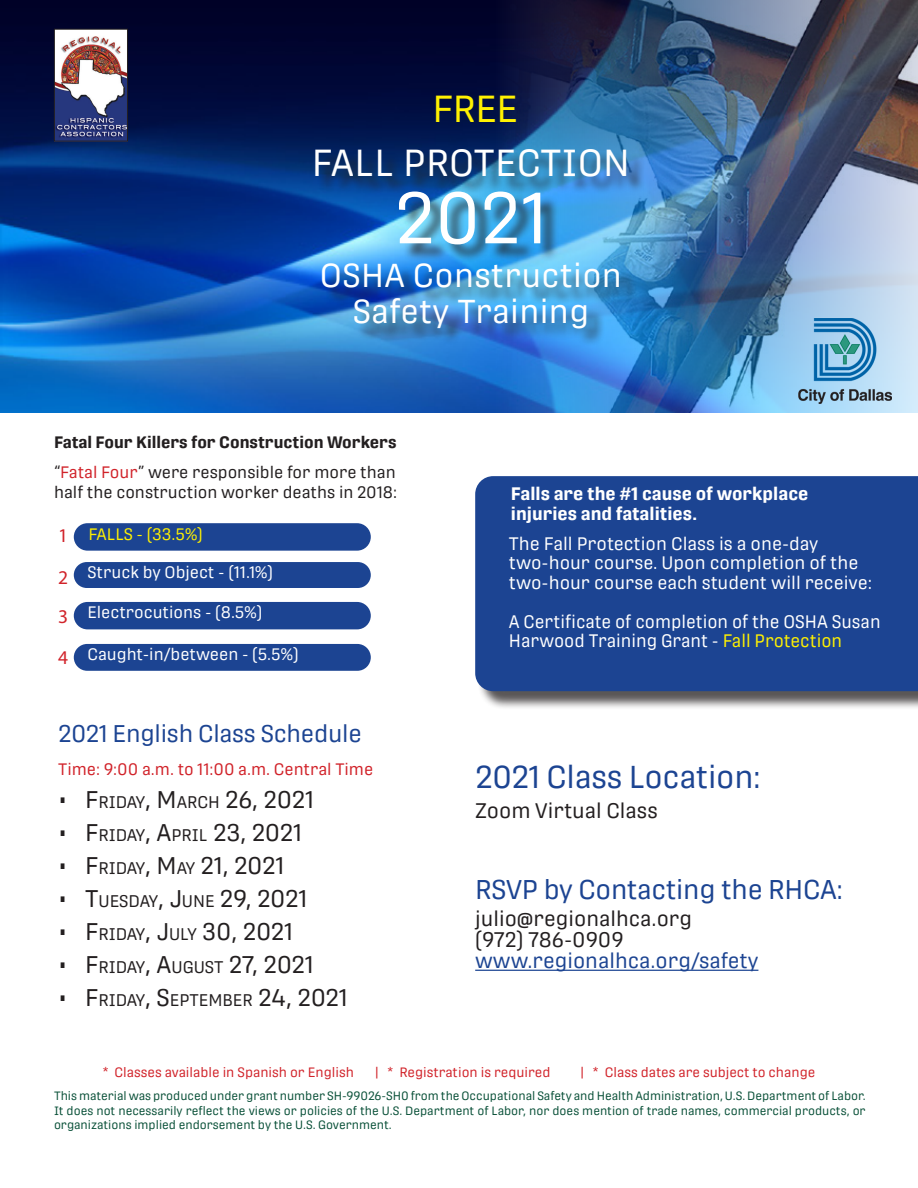
<style>
.page{position:relative;width:918px;height:1188px;background:#fff}
.page>*{position:absolute;margin:0;border:0;box-sizing:border-box;transform-origin:0 0}
.t1{font:72px "Protipo";color:#fff}
.t2{font:37.5px "Protipo";letter-spacing:.01em;color:#fff}
.t3{font:37.5px "Protipo";color:#fff101}
.t4{font:33px "Protipo";letter-spacing:.01em;color:#fff}
.t5{font:31.5px "Protipo";letter-spacing:-.01em;color:#1c4492}
.t6{font:27px "Protipo";letter-spacing:-.01em;color:#1c4492}
.t7{font:24px "Protipo";letter-spacing:-.01em;color:#231f20}
.t8{font:24px "Protipo";letter-spacing:-.01em;color:#1c4492}
.t9{font:21px "Protipo";color:#231f20}
.t10{font:21px "Protipo";color:#1c4492}
.t11{font:19.5px "Myriad Pro";color:#d1232a}
.t12{font:18px/19.5px "Protipo";color:#fff}
.t13{font:700 18px/19.5px "Protipo";color:#fff}
.t14{font:16.8px "Protipo";color:#231f20}
.t15{font:16.5px/19.8px "Protipo";color:#231f20}
.t16{font:16.5px "Protipo";color:#fff}
.t17{font:700 16.5px "Protipo";color:#231f20}
.t18{font:16.5px "Protipo";color:#d1232a}
.t19{font:16.5px "Protipo";letter-spacing:-.005em;color:#fff101}
.t20{font:13.5px "Protipo";color:#d1232a}
.t21{font:12px/14.4px "Protipo";color:#095038;text-align:justify}
.s1{color:#d1232a}
.s2{font-size:16.8px}
.s3{font-size:24px}
.s4{color:#fff101}
</style>
<div class="page">
<img style="left:0;top:0;width:918px;height:412px">
<div style="left:74px;top:562px;width:297px;height:26px;background:#1c4492;border-radius:13px"></div>
<div style="left:74px;top:602px;width:297px;height:27px;background:#1c4492;border-radius:14px"></div>
<div style="left:74px;top:644px;width:297px;height:27px;background:#1c4492;border-radius:13px"></div>
<hr style="left:475px;top:970px;width:283px;height:1px;background:#1c4492">
<div style="left:74px;top:523px;width:297px;height:28px;background:#1c4492;border-radius:14px"></div>
<img style="left:56px;top:31px;width:70px;height:109px">
<div style="left:54px;top:29px;width:74px;height:113px;border:1px solid #231f20"></div>
<div style="left:318px;top:151px;width:327px;height:196px;background:#231f20;opacity:.75"></div>
<div style="left:477px;top:479px;width:441px;height:231px;background:#231f20;opacity:.75"></div>
<div style="left:475px;top:476px;width:443px;height:215px;background:#1c4492"></div>
<img style="left:769px;top:314px;width:149px;height:98px">
<p class="t3" style="left:432px;top:87px;width:87px">FREE</p>
<p class="t2" style="left:312px;top:141px;width:320px">FALL PROTECTION</p>
<p class="t1" style="left:394px;top:176px;width:155px">2021</p>
<p class="t4" style="left:320px;top:256px;width:304px">OSHA Construction</p>
<p class="t4" style="left:353px;top:292px;width:238px">Safety Training</p>
<p class="t17" style="left:54px;top:432px;width:344px">Fatal Four Killers for Construction Workers</p>
<p class="t15" style="left:54px;top:462px;width:344px">“<span class="s1">Fatal Four</span>” were responsible for more than half the construction worker deaths in 2018:</p>
<p class="t11" style="left:58px;top:524px;width:12px">1</p>
<p class="t19" style="left:88px;top:524px;width:116px">FALLS - (33.5%)</p>
<p class="t11" style="left:58px;top:566px;width:12px">2</p>
<p class="t16" style="left:87px;top:563px;width:187px">Struck by Object - (11.1%)</p>
<p class="t16" style="left:87px;top:603px;width:176px">Electrocutions - (8.5%)</p>
<p class="t11" style="left:58px;top:605px;width:12px">3</p>
<p class="t11" style="left:58px;top:645px;width:12px">4</p>
<p class="t16" style="left:87px;top:645px;width:213px">Caught-in/between - (5.5%)</p>
<p class="t8" style="left:58px;top:720px;width:305px">2021 English Class Schedule</p>
<p class="t18" style="left:58px;top:760px;width:317px">Time: 9:00 a.m. to 11:00 a.m. Central Time</p>
<p class="t7" style="left:58px;top:786px;width:257px">• F<span class="s2">RIDAY</span>, M<span class="s2">ARCH</span> 26, 2021</p>
<p class="t7" style="left:58px;top:819px;width:245px">• F<span class="s2">RIDAY</span>, A<span class="s2">PRIL</span> 23, 2021</p>
<p class="t7" style="left:58px;top:852px;width:228px">• F<span class="s2">RIDAY</span>, M<span class="s2">AY</span> 21, 2021</p>
<p class="t7" style="left:58px;top:885px;width:251px">• T<span class="s2">UESDAY</span>, J<span class="s2">UNE</span> 29, 2021</p>
<p class="t7" style="left:58px;top:918px;width:236px">• F<span class="s2">RIDAY</span>, J<span class="s2">ULY</span> 30, 2021</p>
<p class="t7" style="left:58px;top:951px;width:257px">• F<span class="s2">RIDAY</span>, A<span class="s2">UGUST</span> 27, 2021</p>
<p class="t14" style="left:58px;top:991px;width:291px"><span class="s3">• F</span>RIDAY<span class="s3">, S</span>EPTEM BER <span class="s3">24, 2021</span></p>
<p class="t13" style="left:511px;top:484px;width:299px">Falls are the #1 cause of workplace injuries and fatalities.</p>
<p class="t12" style="left:509px;top:533px;width:311px">The Fall Protection Class is a one-day</p>
<p class="t12" style="left:509px;top:553px;width:365px">two-hour course. Upon completion of the two-hour course each student will receive:</p>
<p class="t12" style="left:509px;top:611px;width:373px">A Certificate of completion of the OSHA Susan<br>Harwood Training Grant - <span class="s4">Fall Protection</span></p>
<p class="t5" style="left:475px;top:759px;width:287px">2021 Class Location:</p>
<p class="t9" style="left:475px;top:799px;width:184px">Zoom Virtual Class</p>
<p class="t6" style="left:475px;top:874px;width:369px">RSVP by Contacting the RHCA:</p>
<p class="t9" style="left:475px;top:906px;width:218px">julio@regionalhca.org</p>
<p class="t9" style="left:475px;top:927px;width:150px">(972) 786-0909</p>
<p class="t10" style="left:475px;top:948px;width:285px">www.regionalhca.org/safety</p>
<p class="t20" style="left:103px;top:1064px;width:253px">* Classes available in Spanish or English</p>
<p class="t20" style="left:375px;top:1064px;width:177px">| * Registration is required</p>
<p class="t20" style="left:580px;top:1064px;width:236px">| * Class dates are subject to change</p>
<p class="t21" style="left:54px;top:1089px;width:813px">This material was produced under grant number SH-99026-SH0 from the Occupational Safety and Health Administration, U.S. Department of Labor.<br>It does not necessarily reflect the views or policies of the U.S. Department of Labor, nor does mention of trade names, commercial products, or organizations implied endorsement by the U.S. Government.</p>
</div>
